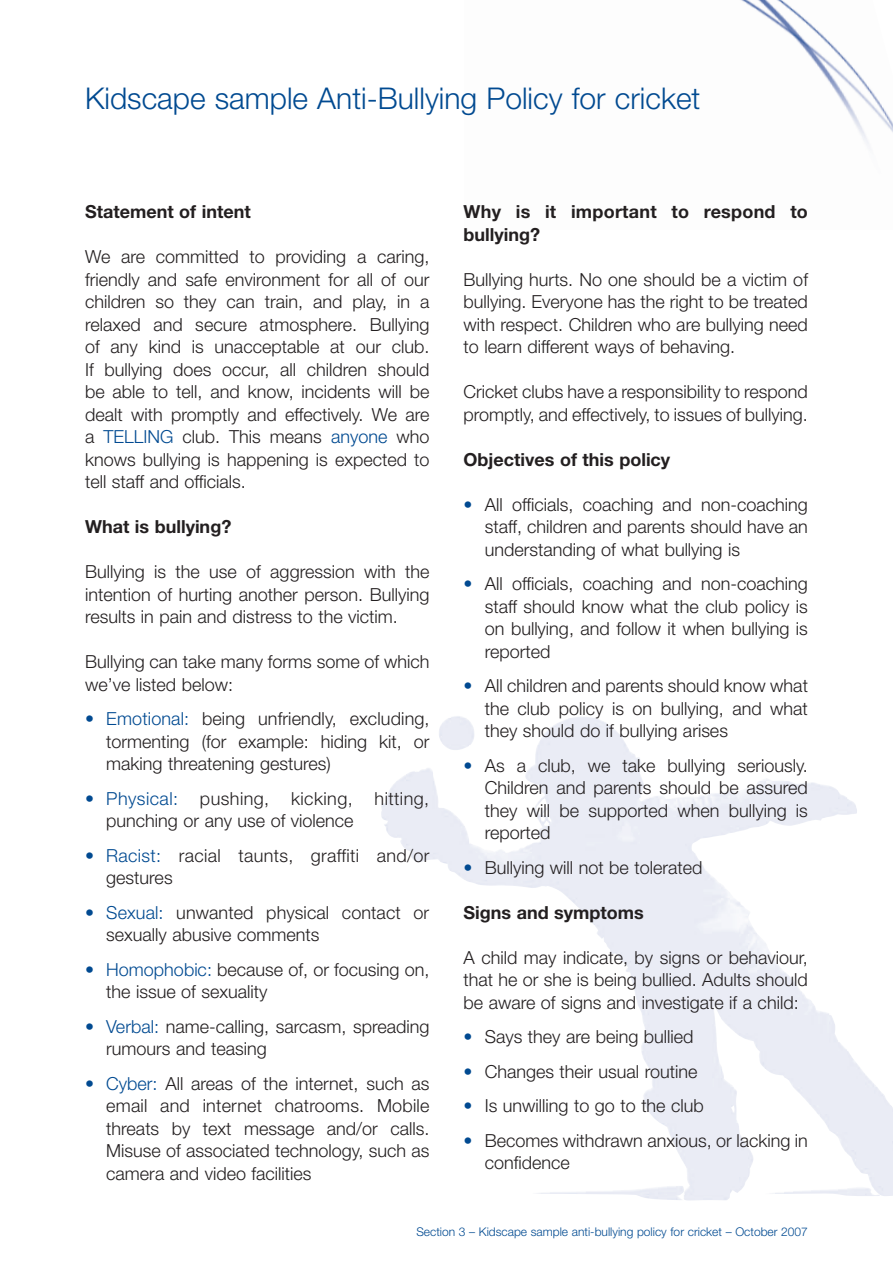
<style>
.page{position:relative;width:893px;height:1263px;background:#fff}
.page>*{position:absolute;margin:0;border:0;box-sizing:border-box;transform-origin:0 0}
.t1{font:300 30px "Helvetica Neue";color:#014a91}
.t2{font:300 18px/22.5px "Helvetica Neue";color:#231f20;text-align:justify}
.t3{font:700 18px/22.5px "Helvetica Neue";color:#231f20}
.t4{font:300 18px/22.5px "Helvetica Neue";letter-spacing:.025em;color:#231f20}
.t5{font:300 18px/22.5px "Helvetica Neue";letter-spacing:.02em;color:#231f20}
.t6{font:300 12px "Helvetica Neue";color:#014a91}
.s1{color:#014a91}
</style>
<div class="page">
<img style="left:741px;top:0;width:152px;height:144px">
<h1 class="t1" style="left:85px;top:80px;width:617px">Kidscape sample Anti-Bullying Policy for cricket</h1>
<p class="t3" style="left:85px;top:200px;width:167px">Statement of intent</p>
<p class="t2" style="left:85px;top:245px;width:346px">We are committed to providing a caring, friendly and safe environment for all of our children so they can train, and play, in a relaxed and secure atmosphere. Bullying of any kind is unacceptable at our club.<br>If bullying does occur, all children should be able to tell, and know, incidents will be dealt with promptly and effectively. We are a <span class="s1">TELLING</span> club. This means <span class="s1">anyone</span> who knows bullying is happening is expected to tell staff and officials.</p>
<p class="t3" style="left:85px;top:515px;width:148px">What is bullying?</p>
<p class="t2" style="left:85px;top:560px;width:346px">Bullying is the use of aggression with the intention of hurting another person. Bullying results in pain and distress to the victim.</p>
<p class="t2" style="left:85px;top:650px;width:346px">Bullying can take many forms some of which we’ve listed below:</p>
<p class="t2" style="left:106px;top:707px;width:325px;text-indent:-21px"><span class="s1">• Emotional:</span> being unfriendly, excluding, tormenting (for example: hiding kit, or making threatening gestures)</p>
<p class="t4" style="left:106px;top:787px;width:324px;text-indent:-21px"><span class="s1">• Physical:</span> pushing, kicking, hitting, punching or any use of violence</p>
<p class="t5" style="left:106px;top:844px;width:325px;text-indent:-21px"><span class="s1">• Racist:</span> racial taunts, graffiti and/or gestures</p>
<p class="t2" style="left:106px;top:901px;width:324px;text-indent:-21px"><span class="s1">• Sexual:</span> unwanted physical contact or sexually abusive comments</p>
<p class="t2" style="left:106px;top:958px;width:325px;text-indent:-21px"><span class="s1">• Homophobic:</span> because of, or focusing on, the issue of sexuality</p>
<p class="t2" style="left:106px;top:1015px;width:325px;text-indent:-21px"><span class="s1">• Verbal:</span> name-calling, sarcasm, spreading rumours and teasing</p>
<p class="t2" style="left:106px;top:1072px;width:325px;text-indent:-21px"><span class="s1">• Cyber:</span> All areas of the internet, such as email and internet chatrooms. Mobile threats by text message and/or calls.<br>Misuse of associated technology, such as camera and video facilities</p>
<p class="t3" style="left:463px;top:200px;width:346px">Why is it important to respond to bullying?</p>
<p class="t2" style="left:463px;top:268px;width:346px">Bullying hurts. No one should be a victim of bullying. Everyone has the right to be treated with respect. Children who are bullying need to learn different ways of behaving.</p>
<p class="t2" style="left:463px;top:380px;width:346px">Cricket clubs have a responsibility to respond promptly, and effectively, to issues of bullying.</p>
<p class="t3" style="left:463px;top:448px;width:208px">Objectives of this policy</p>
<p class="t2" style="left:485px;top:493px;width:325px;text-indent:-21px"><span class="s1">•</span> All officials, coaching and non-coaching staff, children and parents should have an understanding of what bullying is</p>
<p class="t2" style="left:485px;top:572px;width:325px;text-indent:-21px"><span class="s1">•</span> All officials, coaching and non-coaching staff should know what the club policy is on bullying, and follow it when bullying is reported</p>
<p class="t2" style="left:485px;top:674px;width:325px;text-indent:-21px"><span class="s1">•</span> All children and parents should know what the club policy is on bullying, and what they should do if bullying arises</p>
<p class="t2" style="left:485px;top:754px;width:325px;text-indent:-21px"><span class="s1">•</span> As a club, we take bullying seriously.<br>Children and parents should be assured they will be supported when bullying is reported</p>
<p class="t2" style="left:463px;top:856px;width:240px"><span class="s1">•</span> Bullying will not be tolerated</p>
<p class="t3" style="left:463px;top:901px;width:182px">Signs and symptoms</p>
<p class="t2" style="left:463px;top:946px;width:346px">A child may indicate, by signs or behaviour, that he or she is being bullied. Adults should be aware of signs and investigate if a child:</p>
<p class="t2" style="left:463px;top:1025px;width:232px"><span class="s1">•</span> Says they are being bullied</p>
<p class="t2" style="left:463px;top:1060px;width:235px"><span class="s1">•</span> Changes their usual routine</p>
<p class="t2" style="left:463px;top:1094px;width:242px"><span class="s1">•</span> Is unwilling to go to the club</p>
<p class="t2" style="left:485px;top:1129px;width:325px;text-indent:-21px"><span class="s1">•</span> Becomes withdrawn anxious, or lacking in confidence</p>
<p class="t6" style="left:416px;top:1224px;width:393px">Section 3 – Kidscape sample anti-bullying policy for cricket – October 2007</p>
</div>
